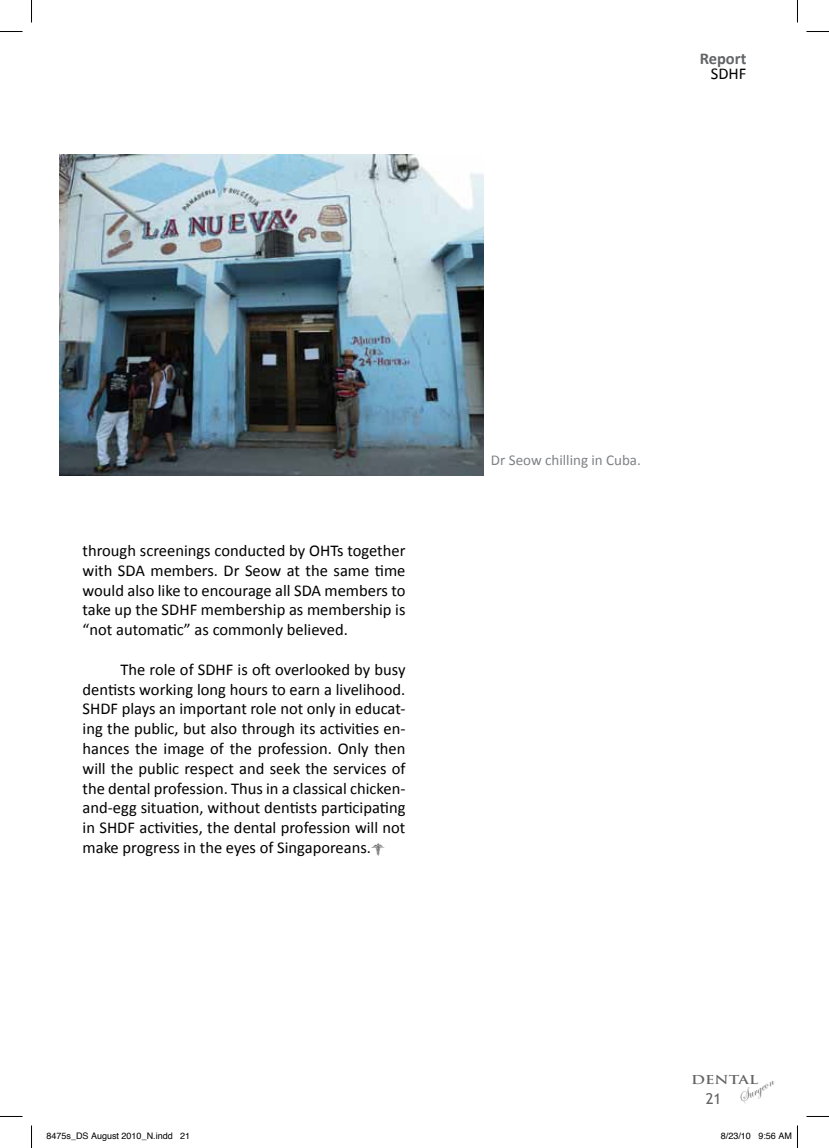
<style>
.page{position:relative;width:829px;height:1148px;background:#fff}
.page>*{position:absolute;margin:0;border:0;box-sizing:border-box;transform-origin:0 0}
.t1{font:16.5px/19.8px "Calibri";color:#000;text-align:justify}
.t2{font:700 16.5px "Calibri";color:#636466}
.t3{font:15px "Calibri";color:#808285}
.t4{font:15px "Edwardian Script ITC";color:#636466}
.t5{font:15px "Trebuchet MS";color:#636466}
.t6{font:700 12px "Trajan Pro";color:#636466;scale:1.25 1}
.t7{font:9px "Helvetica";color:#000}
</style>
<div class="page">
<img style="left:60px;top:154px;width:423px;height:321px">
<svg style="left:0;top:31px;width:22px;height:1px"></svg>
<svg style="left:806px;top:31px;width:22px;height:1px"></svg>
<svg style="left:31px;top:0;width:1px;height:23px"></svg>
<svg style="left:31px;top:1125px;width:1px;height:22px"></svg>
<svg style="left:797px;top:0;width:1px;height:23px"></svg>
<svg style="left:797px;top:1125px;width:1px;height:22px"></svg>
<p class="t2" style="left:699px;top:48px;width:48px">Report</p>
<p class="t1" style="left:710px;top:63px;width:37px">SDHF</p>
<p class="t1" style="left:83px;top:539px;width:324px">through screenings conducted by OHTs together with SDA members. Dr Seow at the same time would also like to encourage all SDA members to take up the SDHF membership as membership is “not automatic” as commonly believed.</p>
<p class="t1" style="left:83px;top:658px;width:324px;text-indent:38px">The role of SDHF is oft overlooked by busy dentists working long hours to earn a livelihood.<br>SHDF plays an important role not only in educat&shy;ing the public, but also through its activities en&shy;hances the image of the profession. Only then will the public respect and seek the services of the dental profession. Thus in a classical chicken&shy;and-egg situation, without dentists participating in SHDF activities, the dental profession will not make progress in the eyes of Singaporeans.☤</p>
<p class="t3" style="left:491px;top:451px;width:151px">Dr Seow chilling in Cuba.</p>
<p class="t6" style="left:691px;top:1072px;width:55px">DENTAL</p>
<p class="t5" style="left:705px;top:1089px;width:17px">21</p>
<p class="t4" style="left:734px;top:1092px;width:40px;rotate:-30deg">Surgeon</p>
<p class="t7" style="left:46px;top:1128px;width:145px">8475s_DS August 2010_N.indd 21</p>
<p class="t7" style="left:720px;top:1128px;width:73px">8/23/10 9:56 AM</p>
</div>
